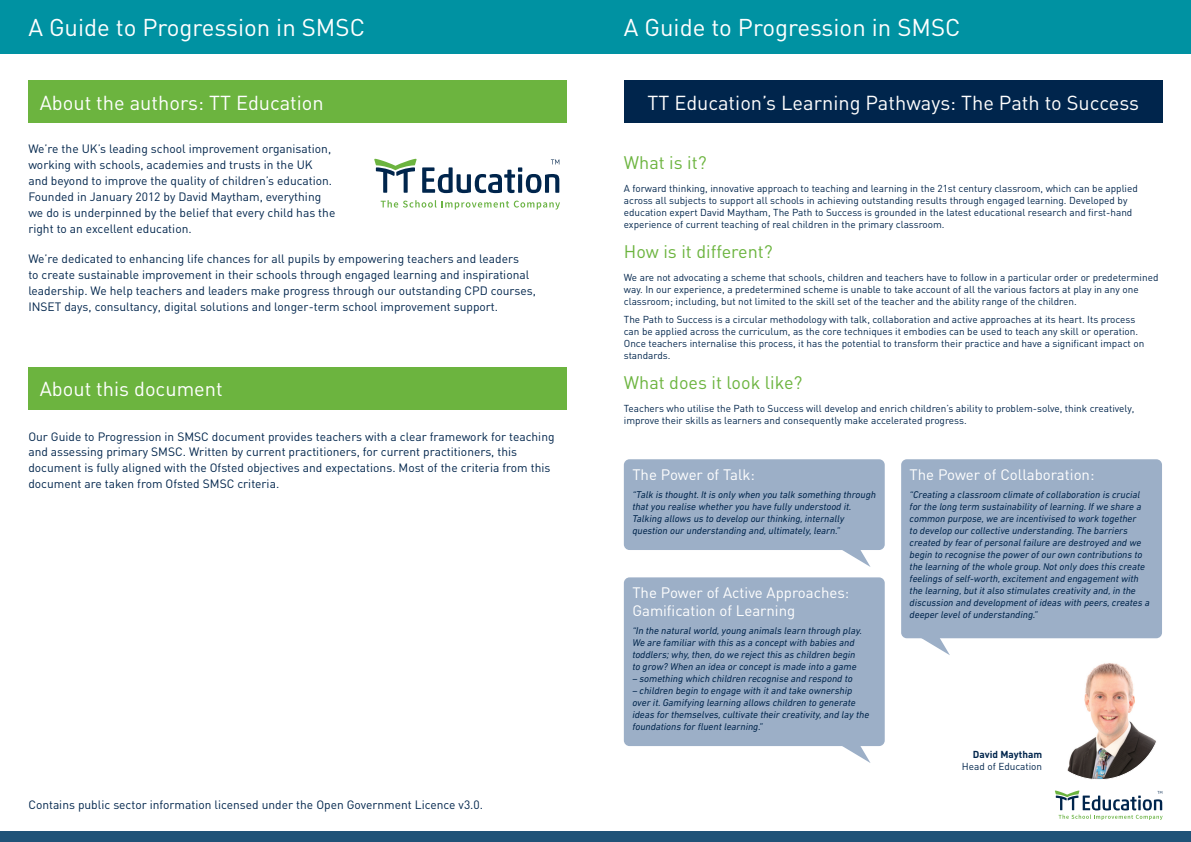
<style>
.page{position:relative;width:1191px;height:842px;background:#fff}
.page>*{position:absolute;margin:0;border:0;box-sizing:border-box;transform-origin:0 0}
.t1{font:24px "DIN";color:#fff}
.Table_header{font:20px "DIN";color:#fff}
.Green_header{font:18px "DIN";color:#6cb43f}
.Quote_header{font:15px/18px "DIN";color:#fff}
.Intro_copy{font:12px/16px "DIN";color:#00254c}
._10_reg{font:10px/12px "DIN";color:#00254c}
.t2{font:italic 10px/12px "DIN Next LT Pro";color:#00254c}
._10_reg-2{font:700 10px "DIN";color:#00254c}
</style>
<div class="page">
<div style="left:0;top:0;width:1191px;height:53px;background:#0092a2"></div>
<div style="left:0;top:831px;width:1191px;height:11px;background:#205378"></div>
<div style="left:624px;top:81px;width:538px;height:42px;background:#00254c"></div>
<div style="left:28px;top:81px;width:539px;height:42px;background:#6cb43f"></div>
<img style="left:1067px;top:663px;width:89px;height:117px">
<div style="left:624px;top:459px;width:260px;height:91px;background:#9cafc7;border-radius:6px"></div>
<svg style="left:842px;top:550px;width:28px;height:17px"></svg>
<div style="left:624px;top:577px;width:260px;height:169px;background:#9cafc7;border-radius:6px"></div>
<svg style="left:842px;top:746px;width:28px;height:17px"></svg>
<div style="left:901px;top:459px;width:261px;height:179px;background:#9cafc7;border-radius:6px"></div>
<svg style="left:918px;top:638px;width:32px;height:17px"></svg>
<svg style="left:1055px;top:790px;width:107px;height:30px"></svg>
<svg style="left:374px;top:159px;width:42px;height:34px"></svg>
<svg style="left:422px;top:159px;width:137px;height:34px"></svg>
<svg style="left:381px;top:200px;width:55px;height:8px"></svg>
<svg style="left:442px;top:201px;width:118px;height:9px"></svg>
<div style="left:28px;top:367px;width:539px;height:42px;background:#6cb43f"></div>
<p class="t1" style="left:28px;top:12px;width:338px">A Guide to Progression in SMSC</p>
<p class="t1" style="left:624px;top:12px;width:338px">A Guide to Progression in SMSC</p>
<p class="Table_header" style="left:40px;top:90px;width:285px">About the authors: TT Education</p>
<p class="Table_header" style="left:647px;top:90px;width:493px">TT Education’s Learning Pathways: The Path to Success</p>
<p class="Intro_copy" style="left:28px;top:140px;width:308px">We’re the UK’s leading school improvement organisation, working with schools, academies and trusts in the UK<br>and beyond to improve the quality of children’s education.<br>Founded in January 2012 by David Maytham, everything we do is underpinned by the belief that every child has the right to an excellent education.</p>
<p class="Intro_copy" style="left:28px;top:251px;width:509px">We’re dedicated to enhancing life chances for all pupils by empowering teachers and leaders<br>to create sustainable improvement in their schools through engaged learning and inspirational leadership. We help teachers and leaders make progress through our outstanding CPD courses, INSET days, consultancy, digital solutions and longer-term school improvement support.</p>
<p class="Table_header" style="left:40px;top:377px;width:185px">About this document</p>
<p class="Intro_copy" style="left:28px;top:428px;width:528px;line-height:15.7px">Our Guide to Progression in SMSC document provides teachers with a clear framework for teaching and assessing primary SMSC. Written by current practitioners, for current practitioners, this document is fully aligned with the Ofsted objectives and expectations. Most of the criteria from this document are taken from Ofsted SMSC criteria.</p>
<p class="Intro_copy" style="left:28px;top:796px;width:456px">Contains public sector information licensed under the Open Government Licence v3.0.</p>
<p class="Green_header" style="left:624px;top:151px;width:84px">What is it?</p>
<p class="_10_reg" style="left:624px;top:182px;width:515px">A forward thinking, innovative approach to teaching and learning in the 21st century classroom, which can be applied across all subjects to support all schools in achieving outstanding results through engaged learning. Developed by education expert David Maytham, The Path to Success is grounded in the latest educational research and first-hand experience of current teaching of real children in the primary classroom.</p>
<p class="Green_header" style="left:624px;top:240px;width:150px">How is it different?</p>
<p class="_10_reg" style="left:624px;top:272px;width:536px">We are not advocating a scheme that schools, children and teachers have to follow in a particular order or predetermined way. In our experience, a predetermined scheme is unable to take account of all the various factors at play in any one classroom; including, but not limited to the skill set of the teacher and the ability range of the children.</p>
<p class="_10_reg" style="left:624px;top:313px;width:522px">The Path to Success is a circular methodology with talk, collaboration and active approaches at its heart. Its process can be applied across the curriculum, as the core techniques it embodies can be used to teach any skill or operation.<br>Once teachers internalise this process, it has the potential to transform their practice and have a significant impact on standards.</p>
<p class="Green_header" style="left:624px;top:371px;width:180px">What does it look like?</p>
<p class="_10_reg" style="left:624px;top:403px;width:512px">Teachers who utilise the Path to Success will develop and enrich children’s ability to problem-solve, think creatively, improve their skills as learners and consequently make accelerated progress.</p>
<p class="Quote_header" style="left:632px;top:465px;width:124px">The Power of Talk:</p>
<p class="t2" style="left:632px;top:488px;width:245px">“Talk is thought. It is only when you talk something through that you realise whether you have fully understood it.<br>Talking allows us to develop our thinking, internally question our understanding and, ultimately, learn.”</p>
<p class="Quote_header" style="left:632px;top:583px;width:218px">The Power of Active Approaches:<br>Gamification of Learning</p>
<p class="t2" style="left:632px;top:624px;width:231px">“In the natural world, young animals learn through play.<br>We are familiar with this as a concept with babies and toddlers; why, then, do we reject this as children begin to grow? When an idea or concept is made into a game</p>
<p class="t2" style="left:632px;top:672px;width:222px">– something which children recognise and respond to</p>
<p class="t2" style="left:632px;top:684px;width:238px">– children begin to engage with it and take ownership over it. Gamifying learning allows children to generate ideas for themselves, cultivate their creativity, and lay the foundations for fluent learning.”</p>
<p class="Quote_header" style="left:909px;top:465px;width:186px">The Power of Collaboration:</p>
<p class="t2" style="left:909px;top:488px;width:242px">“Creating a classroom climate of collaboration is crucial for the long term sustainability of learning. If we share a common purpose, we are incentivised to work together<br>to develop our collective understanding. The barriers created by fear of personal failure are destroyed and we begin to recognise the power of our own contributions to the learning of the whole group. Not only does this create feelings of self-worth, excitement and engagement with the learning, but it also stimulates creativity and, in the discussion and development of ideas with peers, creates a deeper level of understanding.”</p>
<p class="_10_reg-2" style="left:973px;top:748px;width:71px">David Maytham</p>
<p class="_10_reg" style="left:962px;top:760px;width:82px">Head of Education</p>
</div>
